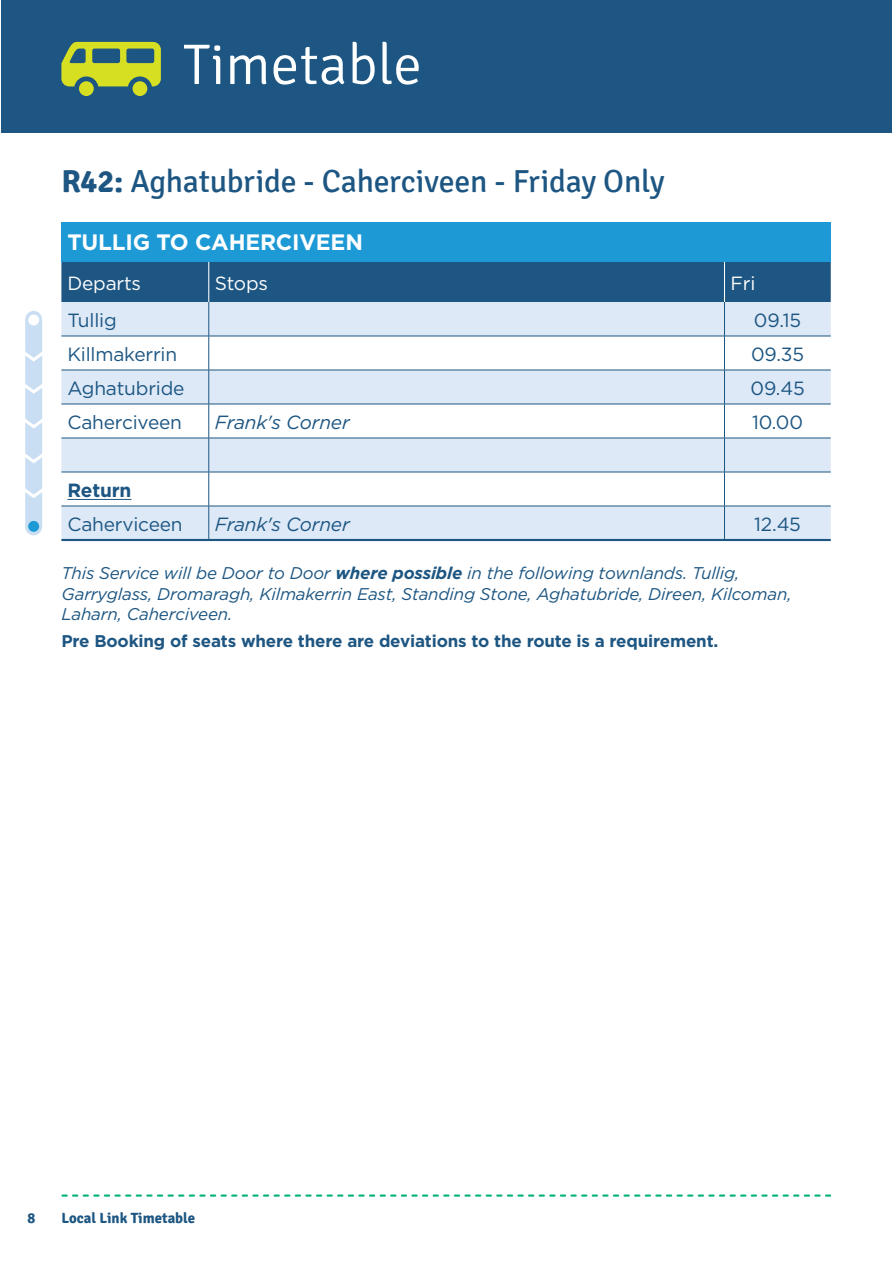
<style>
.page{position:relative;width:893px;height:1263px;background:#fff}
.page>*{position:absolute;margin:0;border:0;box-sizing:border-box;transform-origin:0 0}
.t1{font:300 57.3px "Signika";color:#fff}
.t2{font:31.8px "Signika";letter-spacing:-.01em;color:#1d5682}
.t3{font:700 22.2px "Gotham";letter-spacing:-.01em;color:#fff}
.t4{font:19.05px "Gotham";letter-spacing:-.01em;color:#1d5682}
.t5{font:italic 19.05px "Gotham";letter-spacing:-.01em;color:#1d5682}
.t6{font:19.05px "Gotham";letter-spacing:-.01em;color:#fff}
.t7{font:700 19.05px "Gotham";letter-spacing:-.01em;color:#1d5682}
.t8{font:italic 16.95px/20.4px "Gotham";letter-spacing:-.01em;color:#1d5682}
.t9{font:700 16.95px "Gotham";letter-spacing:-.01em;color:#1d5682}
.t10{font:700 14.85px "Signika";color:#1d5682}
.s1{font-weight:700}
</style>
<div class="page">
<div style="left:1px;top:0;width:890px;height:132px;background:#1d5682"></div>
<svg style="left:61px;top:42px;width:100px;height:44px"></svg>
<div style="left:133px;top:81px;width:14px;height:15px;background:#d7df23;border-radius:50%"></div>
<div style="left:79px;top:81px;width:15px;height:15px;background:#d7df23;border-radius:50%"></div>
<svg style="left:62px;top:1195px;width:768px;height:2px"></svg>
<div style="left:61px;top:222px;width:770px;height:40px;background:#1d9ad6"></div>
<div style="left:61px;top:262px;width:770px;height:40px;background:#1d5682"></div>
<svg style="left:61px;top:302px;width:770px;height:237px;fill:#dde9f7"></svg>
<hr style="left:61px;top:539px;width:770px;height:2px;background:#1d5682">
<hr style="left:208px;top:262px;width:1px;height:40px;background:#fff">
<hr style="left:208px;top:302px;width:1px;height:34px;background:#1d5682">
<hr style="left:724px;top:302px;width:1px;height:34px;background:#1d5682">
<hr style="left:208px;top:336px;width:1px;height:34px;background:#1d5682">
<hr style="left:724px;top:336px;width:1px;height:34px;background:#1d5682">
<hr style="left:208px;top:370px;width:1px;height:34px;background:#1d5682">
<hr style="left:724px;top:370px;width:1px;height:34px;background:#1d5682">
<hr style="left:208px;top:404px;width:1px;height:34px;background:#1d5682">
<hr style="left:724px;top:404px;width:1px;height:34px;background:#1d5682">
<hr style="left:208px;top:438px;width:1px;height:34px;background:#1d5682">
<hr style="left:724px;top:438px;width:1px;height:34px;background:#1d5682">
<hr style="left:208px;top:472px;width:1px;height:34px;background:#1d5682">
<hr style="left:724px;top:472px;width:1px;height:34px;background:#1d5682">
<hr style="left:208px;top:506px;width:1px;height:33px;background:#1d5682">
<hr style="left:724px;top:506px;width:1px;height:33px;background:#1d5682">
<hr style="left:61px;top:336px;width:770px;height:1px;background:#1d5682">
<hr style="left:61px;top:370px;width:770px;height:1px;background:#1d5682">
<hr style="left:61px;top:404px;width:770px;height:1px;background:#1d5682">
<hr style="left:61px;top:438px;width:770px;height:1px;background:#1d5682">
<hr style="left:61px;top:472px;width:770px;height:1px;background:#1d5682">
<hr style="left:61px;top:506px;width:770px;height:1px;background:#1d5682">
<hr style="left:724px;top:262px;width:1px;height:40px;background:#fff">
<hr style="left:67px;top:499px;width:64px;height:1px;background:#1d5682">
<div style="left:25px;top:319px;width:17px;height:208px;background:#cadef3"></div>
<div style="left:28px;top:315px;width:11px;height:11px;background:#fff;border-radius:50%"></div>
<div style="left:28px;top:521px;width:11px;height:11px;background:#1d9ad6;border-radius:50%"></div>
<svg style="left:25px;top:383px;width:17px;height:11px"></svg>
<svg style="left:25px;top:418px;width:17px;height:11px"></svg>
<svg style="left:25px;top:453px;width:17px;height:10px"></svg>
<svg style="left:25px;top:488px;width:17px;height:10px"></svg>
<svg style="left:25px;top:351px;width:17px;height:11px"></svg>
<h1 class="t1" style="left:183px;top:30px;width:241px">Timetable</h1>
<h2 class="t2" style="left:61px;top:162px;width:605px"><span class="s1">R42:</span> Aghatubride - Caherciveen - Friday Only</h2>
<h3 class="t3" style="left:67px;top:234px;width:297px">TULLIG TO CAHERCIVEEN</h3>
<p class="t6" style="left:67px;top:276px;width:75px">Departs</p>
<p class="t6" style="left:215px;top:276px;width:55px">Stops</p>
<p class="t6" style="left:730px;top:276px;width:26px">Fri</p>
<p class="t4" style="left:67px;top:313px;width:51px">Tullig</p>
<p class="t4" style="left:754px;top:313px;width:49px">09.15</p>
<p class="t4" style="left:67px;top:347px;width:111px">Killmakerrin</p>
<p class="t4" style="left:751px;top:347px;width:55px">09.35</p>
<p class="t4" style="left:67px;top:381px;width:119px">Aghatubride</p>
<p class="t4" style="left:750px;top:381px;width:56px">09.45</p>
<p class="t4" style="left:67px;top:415px;width:116px">Caherciveen</p>
<p class="t5" style="left:215px;top:415px;width:136px">Frank's Corner</p>
<p class="t4" style="left:752px;top:415px;width:52px">10.00</p>
<p class="t7" style="left:67px;top:483px;width:66px">Return</p>
<p class="t4" style="left:67px;top:517px;width:117px">Caherviceen</p>
<p class="t5" style="left:215px;top:517px;width:136px">Frank's Corner</p>
<p class="t4" style="left:754px;top:517px;width:48px">12.45</p>
<p class="t8" style="left:61px;top:564px;width:732px">This Service will be Door to Door <span class="s1">where possible</span> in the following townlands. Tullig,<br>Garryglass, Dromaragh, Kilmakerrin East, Standing Stone, Aghatubride, Direen, Kilcoman,<br>Laharn, Caherciveen.</p>
<p class="t9" style="left:61px;top:634px;width:658px">Pre Booking of seats where there are deviations to the route is a requirement.</p>
<p class="t10" style="left:27px;top:1209px;width:9px">8</p>
<p class="t10" style="left:61px;top:1209px;width:135px">Local Link Timetable</p>
</div>
